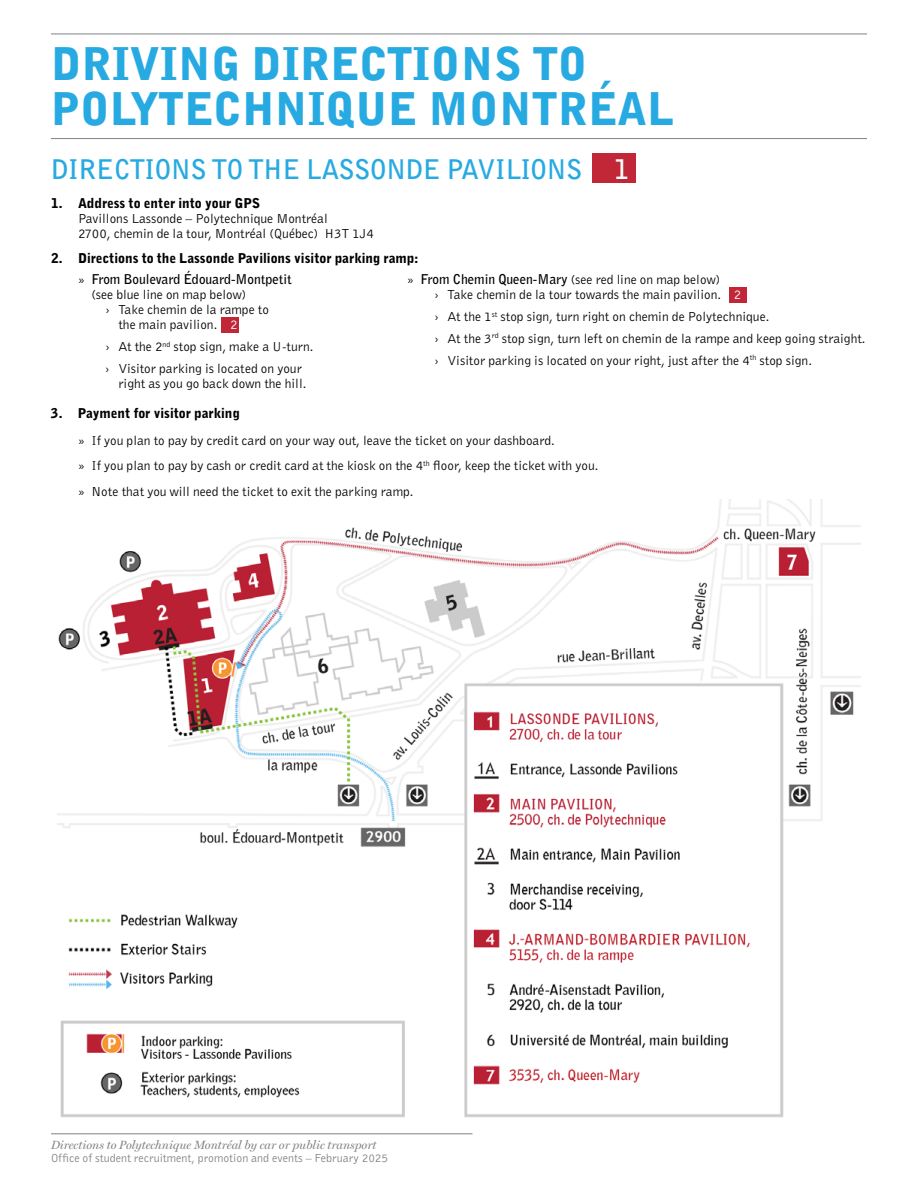
<style>
.page{position:relative;width:918px;height:1188px;background:#fff}
.page>*{position:absolute;margin:0;border:0;box-sizing:border-box;transform-origin:0 0}
.t1{font:900 45px/45px "Bell Gothic";letter-spacing:.01em;color:#27aae1}
.t2{font:700 27px "Bell Gothic";letter-spacing:-.01em;color:#27aae1}
.t3{font:13.5px/21.8px "Bell Gothic";color:#000}
.t4{font:900 13.5px "Bell Gothic";color:#000}
.t5{font:700 13.5px "Bell Gothic";color:#000}
.t6{font:12px "Bell Gothic";color:#808285}
.t7{font:italic 12px "Miller Display";color:#808285}
.s1{color:#fff}
.s2{font-weight:400}
.s3{font-weight:700}
</style>
<div class="page">
<div style="left:592px;top:154px;width:43px;height:29px;background:#c12736"></div>
<div style="left:222px;top:317px;width:17px;height:15px;background:#c12736"></div>
<div style="left:730px;top:288px;width:17px;height:15px;background:#c12736"></div>
<hr style="left:51px;top:138px;width:816px;height:1px;background:#808285">
<img style="left:57px;top:500px;width:804px;height:618px">
<hr style="left:51px;top:34px;width:816px;height:1px;background:#808285">
<hr style="left:51px;top:1134px;width:422px;height:1px;background:#808285">
<h1 class="t1" style="left:51px;top:42px;width:623px">DRIVING DIRECTIONS TO<br>POLYTECHNIQUE MONTRÉAL</h1>
<h2 class="t2" style="left:51px;top:151px;width:579px">DIRECTIONS TO THE LASSONDE PAVILIONS <span class="s1">1</span></h2>
<p class="t4" style="left:51px;top:194px;width:211px">1. Address to enter into your GPS</p>
<p class="t3" style="left:78px;top:210px;width:298px;line-height:15px">Pavillons Lassonde – Polytechnique Montréal<br>2700, chemin de la tour, Montréal (Québec) H3T 1J4</p>
<p class="t4" style="left:51px;top:250px;width:369px">2. Directions to the Lassonde Pavilions visitor parking ramp:</p>
<p class="t5" style="left:78px;top:270px;width:215px"><span class="s2">»</span> From Boulevard Édouard-Montpetit</p>
<p class="t3" style="left:92px;top:284px;width:156px">(see blue line on map below)</p>
<p class="t3" style="left:105px;top:299px;width:165px">› Take chemin de la rampe to</p>
<p class="t3" style="left:118px;top:314px;width:121px">the main pavilion. <span class="s1">2</span></p>
<p class="t3" style="left:105px;top:336px;width:210px">› At the 2<sup>nd</sup> stop sign, make a U-turn. › Visitor parking is located on your</p>
<p class="t3" style="left:118px;top:372px;width:190px">right as you go back down the hill.</p>
<p class="t4" style="left:51px;top:405px;width:190px">3. Payment for visitor parking</p>
<p class="t3" style="left:434px;top:272px;width:309px;line-height:15px;text-indent:-27px">» <span class="s3">From Chemin Queen-Mary</span> (see red line on map below)<br>› Take chemin de la tour towards the main pavilion. <span class="s1">2</span></p>
<p class="t3" style="left:434px;top:306px;width:433px">› At the 1<sup>st</sup> stop sign, turn right on chemin de Polytechnique.<br>› At the 3<sup>rd</sup> stop sign, turn left on chemin de la rampe and keep going straight. › Visitor parking is located on your right, just after the 4<sup>th</sup> stop sign.</p>
<p class="t3" style="left:78px;top:427px;width:522px;line-height:25.5px">» If you plan to pay by credit card on your way out, leave the ticket on your dashboard.<br>» If you plan to pay by cash or credit card at the kiosk on the 4<sup>th</sup> floor, keep the ticket with you. » Note that you will need the ticket to exit the parking ramp.</p>
<p class="t7" style="left:51px;top:1138px;width:327px">Directions to Polytechnique Montréal by car or public transport</p>
<p class="t6" style="left:51px;top:1151px;width:339px">Office of student recruitment, promotion and events – February 2025</p>
</div>
